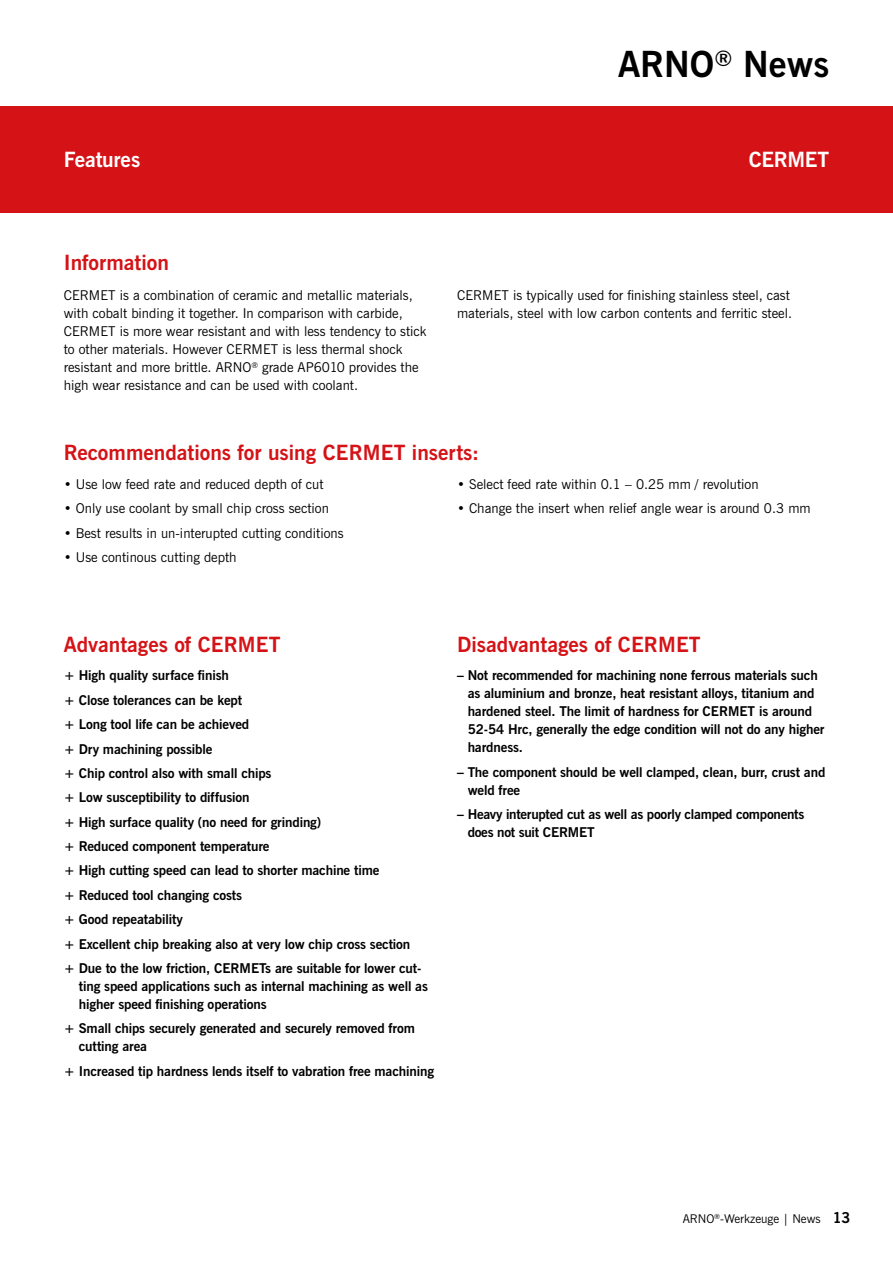
<style>
.page{position:relative;width:893px;height:1263px;background:#fff}
.page>*{position:absolute;margin:0;border:0;box-sizing:border-box;transform-origin:0 0}
.t1{font:700 36px "News Gothic";color:#000}
.t2{font:700 21px "News Gothic";color:#d51317}
.t3{font:700 21px "News Gothic";letter-spacing:-.015em;color:#fff}
.t4{font:700 13.5px/24.5px "News Gothic";letter-spacing:-.01em;color:#000}
.t5{font:13.5px/18px "News Gothic";color:#000}
.t6{font:12px "News Gothic";color:#000}
.s1{font-weight:700;font-size:15px}
</style>
<div class="page">
<div style="left:0;top:106px;width:893px;height:107px;background:#d51317"></div>
<h1 class="t1" style="left:618px;top:40px;width:213px">ARNO<sup>®</sup> News</h1>
<h2 class="t3" style="left:64px;top:146px;width:78px">Features</h2>
<h2 class="t3" style="left:749px;top:146px;width:82px">CERMET</h2>
<h2 class="t2" style="left:64px;top:249px;width:107px">Information</h2>
<p class="t5" style="left:64px;top:286px;width:364px">CERMET is a combination of ceramic and metallic materials, with cobalt binding it together. In comparison with carbide, CERMET is more wear resistant and with less tendency to stick to other materials. However CERMET is less thermal shock resistant and more brittle. ARNO<sup>®</sup> grade AP6010 provides the high wear resistance and can be used with coolant.</p>
<p class="t5" style="left:457px;top:286px;width:336px">CERMET is typically used for finishing stainless steel, cast materials, steel with low carbon contents and ferritic steel.</p>
<h2 class="t2" style="left:64px;top:439px;width:417px">Recommendations for using CERMET inserts:</h2>
<p class="t5" style="left:64px;top:475px;width:261px">• Use low feed rate and reduced depth of cut</p>
<p class="t5" style="left:64px;top:500px;width:267px">• Only use coolant by small chip cross section</p>
<p class="t5" style="left:64px;top:524px;width:281px">• Best results in un-interupted cutting conditions</p>
<p class="t5" style="left:64px;top:549px;width:174px">• Use continous cutting depth</p>
<p class="t5" style="left:457px;top:475px;width:303px">• Select feed rate within 0.1 – 0.25 mm / revolution</p>
<p class="t5" style="left:457px;top:500px;width:355px">• Change the insert when relief angle wear is around 0.3 mm</p>
<h2 class="t2" style="left:64px;top:630px;width:218px">Advantages of CERMET</h2>
<h2 class="t2" style="left:457px;top:630px;width:245px">Disadvantages of CERMET</h2>
<p class="t4" style="left:64px;top:664px;width:359px">+ High quality surface finish<br>+ Close tolerances can be kept<br>+ Long tool life can be achieved<br>+ Dry machining possible<br>+ Chip control also with small chips<br>+ Low susceptibility to diffusion<br>+ High surface quality (no need for grinding)<br>+ Reduced component temperature<br>+ High cutting speed can lead to shorter machine time<br>+ Reduced tool changing costs<br>+ Good repeatability<br>+ Excellent chip breaking also at very low chip cross section + Due to the low friction, CERMETs are suitable for lower cut-</p>
<p class="t4" style="left:79px;top:977px;width:351px;line-height:18px">ting speed applications such as internal machining as well as higher speed finishing operations</p>
<p class="t4" style="left:79px;top:1020px;width:338px;line-height:18px;text-indent:-15px">+ Small chips securely generated and securely removed from cutting area</p>
<p class="t4" style="left:64px;top:1059px;width:372px">+ Increased tip hardness lends itself to vabration free machining</p>
<p class="t4" style="left:468px;top:667px;width:358px;line-height:18px;text-indent:-11px">– Not recommended for machining none ferrous materials such as aluminium and bronze, heat resistant alloys, titanium and hardened steel. The limit of hardness for CERMET is around 52-54 Hrc, generally the edge condition will not do any higher hardness.</p>
<p class="t4" style="left:468px;top:763px;width:359px;line-height:18px;text-indent:-11px">– The component should be well clamped, clean, burr, crust and weld free</p>
<p class="t4" style="left:468px;top:806px;width:338px;line-height:18px;text-indent:-11px">– Heavy interupted cut as well as poorly clamped components does not suit CERMET</p>
<p class="t6" style="left:683px;top:1211px;width:169px">ARNO<sup>®</sup>-Werkzeuge | News <span class="s1">13</span></p>
</div>
